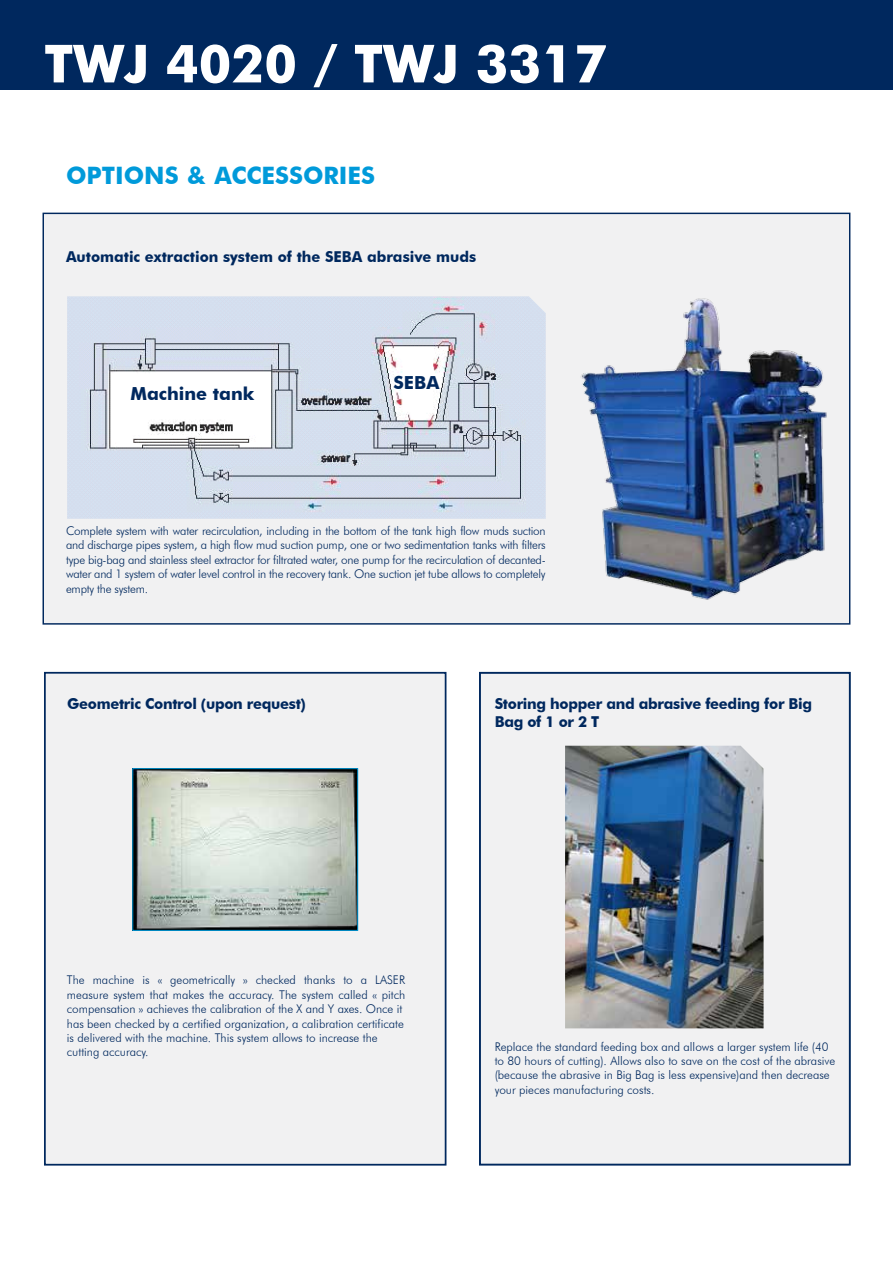
<style>
.page{position:relative;width:893px;height:1263px;background:#fff}
.page>*{position:absolute;margin:0;border:0;box-sizing:border-box;transform-origin:0 0}
.t1{font:700 52.5px "Futura BT";color:#fff}
.t2{font:700 24px "Futura BT";color:#009ada}
.t3{font:700 18px "Futura BT";color:#00285e}
.t4{font:700 15px/18px "Futura BT";letter-spacing:-.02em;color:#00285e}
.t5{font:300 12px/14.4px "Futura BT";color:#00285e}
</style>
<div class="page">
<div style="left:0;top:0;width:893px;height:90px;background:#00285e"></div>
<div style="left:43px;top:213px;width:807px;height:412px;background:#f1f1f2;border:1px solid #00285e"></div>
<img style="left:67px;top:296px;width:479px;height:223px">
<div style="left:479px;top:672px;width:372px;height:493px;background:#f1f1f2;border:2px solid #00285e"></div>
<img style="left:565px;top:746px;width:199px;height:282px">
<img style="left:581px;top:298px;width:246px;height:302px">
<div style="left:44px;top:672px;width:402px;height:493px;background:#f1f1f2;border:2px solid #00285e"></div>
<img style="left:135px;top:770px;width:221px;height:158px">
<div style="left:133px;top:768px;width:225px;height:162px;border:1px solid #009ada"></div>
<h1 class="t1" style="left:44px;top:32px;width:564px">TWJ 4020 / TWJ 3317</h1>
<h2 class="t2" style="left:66px;top:161px;width:311px">Options &amp; accessories</h2>
<p class="t4" style="left:66px;top:248px;width:270px">Automatic extraction system of the SEBA</p>
<p class="t4" style="left:367px;top:248px;width:111px">abrasive muds</p>
<h3 class="t3" style="left:130px;top:383px;width:126px">Machine tank</h3>
<h3 class="t3" style="left:393px;top:372px;width:13px">SEBA</h3>
<p class="t5" style="left:66px;top:523px;width:481px;text-align:justify">Complete system with water recirculation, including in the bottom of the tank high flow muds suction and discharge pipes system, a high flow mud suction pump, one or two sedimentation tanks with filters type big-bag and stainless steel extractor for filtrated water, one pump for the recirculation of decanted&shy;water and 1 system of water level control in the recovery tank. One suction jet tube allows to completely empty the system.</p>
<p class="t4" style="left:67px;top:695px;width:240px">Geometric Control (upon request)</p>
<p class="t4" style="left:495px;top:695px;width:319px">Storing hopper and abrasive feeding for Big<br>Bag of 1 or 2 T</p>
<p class="t5" style="left:67px;top:973px;width:340px">The machine is « geometrically » checked thanks to a LASER measure system that makes the accuracy. The system called « pitch compensation » achieves the calibration of the X and Y axes. Once it has been checked by a certified organization, a calibration certificate is delivered with the machine. This system allows to increase the cutting accuracy.</p>
<p class="t5" style="left:495px;top:1039px;width:342px">Replace the standard feeding box and allows a larger system life (40 to 80 hours of cutting). Allows also to save on the cost of the abrasive (because the abrasive in Big Bag is less expensive)and then decrease your pieces manufacturing costs.</p>
</div>
